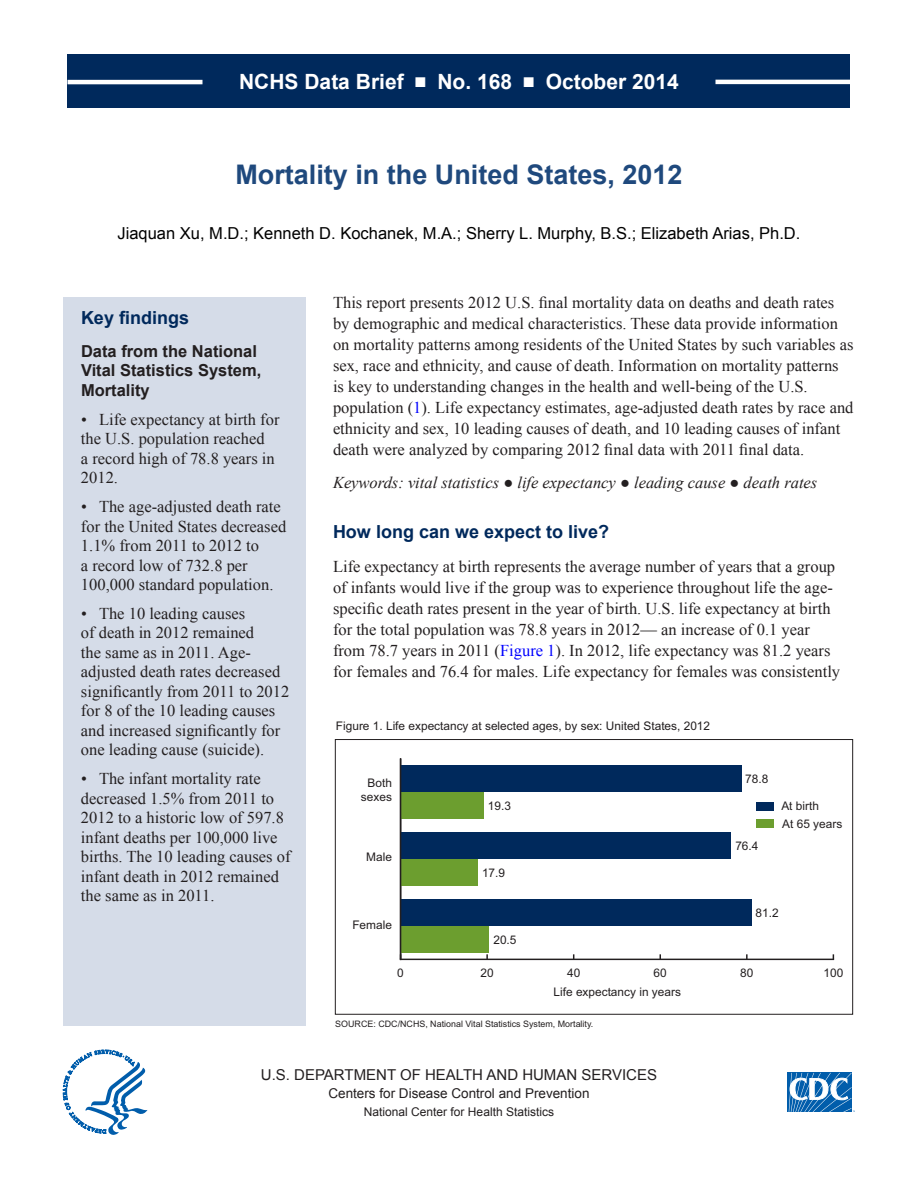
<style>
.page{position:relative;width:918px;height:1188px;background:#fff}
.page>*{position:absolute;margin:0;border:0;box-sizing:border-box;transform-origin:0 0}
.t1{font:700 27px "Arial";color:#1f497d}
.t2{font:700 21px "Arial";color:#fff}
.Heading_1{font:700 18px "Arial";color:#00295c}
.KFtitle{font:700 18px "Arial";color:#00295c}
.t3{font:16.5px/19.5px "Times New Roman";color:#231f20}
.t4{font:16.5px "Arial";color:#000}
.Keywords{font:italic 16.5px "Times New Roman";color:#231f20}
.KFsubtitle{font:700 16.5px/19.5px "Arial";color:#231f20}
.t5{font:15px "Arial";color:#231f20}
.t6{font:13.5px "Arial";color:#231f20}
.t7{font:12px "Arial";color:#231f20}
.t8{font:11.85px/13.4px "Arial";color:#231f20;text-align:center}
.t9{font:8.85px "Arial";color:#231f20}
.s1{color:#00f}
</style>
<div class="page">
<div style="left:68px;top:54px;width:782px;height:54px;background:#00295c"></div>
<hr style="left:68px;top:80px;width:134px;height:4px;background:#fff">
<hr style="left:716px;top:80px;width:134px;height:4px;background:#fff">
<svg style="left:787px;top:1072px;width:65px;height:1px"></svg>
<div style="left:787px;top:1073px;width:64px;height:39px;background:#015dab"></div>
<svg style="left:789px;top:1073px;width:66px;height:39px"></svg>
<svg style="left:63px;top:1050px;width:84px;height:85px"></svg>
<div style="left:63px;top:297px;width:243px;height:729px;background:#d5dce8"></div>
<div style="left:756px;top:819px;width:18px;height:9px;background:#6c9e2f"></div>
<div style="left:756px;top:802px;width:18px;height:8px;background:#00295c"></div>
<hr style="left:401px;top:959px;width:432px;height:1px;background:#231f20">
<div style="left:401px;top:792px;width:83px;height:27px;background:#6c9e2f"></div>
<div style="left:401px;top:859px;width:77px;height:27px;background:#6c9e2f"></div>
<div style="left:401px;top:926px;width:88px;height:27px;background:#6c9e2f"></div>
<div style="left:401px;top:766px;width:341px;height:26px;background:#00295c"></div>
<div style="left:401px;top:832px;width:330px;height:27px;background:#00295c"></div>
<div style="left:401px;top:899px;width:351px;height:27px;background:#00295c"></div>
<div style="left:335px;top:739px;width:518px;height:276px;border:1px solid #231f20"></div>
<hr style="left:400px;top:759px;width:1px;height:200px;background:#231f20">
<p class="t2" style="left:239px;top:67px;width:441px">NCHS Data Brief ■ No. 168 ■ October 2014</p>
<h1 class="t1" style="left:235px;top:157px;width:449px">Mortality in the United States, 2012</h1>
<p class="t4" style="left:118px;top:223px;width:684px">Jiaquan Xu, M.D.; Kenneth D. Kochanek, M.A.; Sherry L. Murphy, B.S.; Elizabeth Arias, Ph.D.</p>
<p class="KFtitle" style="left:81px;top:305px;width:110px">Key findings</p>
<p class="KFsubtitle" style="left:81px;top:342px;width:182px">Data from the National<br>Vital Statistics System,<br>Mortality</p>
<p class="t3" style="left:81px;top:409px;width:200px">• Life expectancy at birth for the U.S. population reached<br>a record high of 78.8 years in<br>2012.</p>
<p class="t3" style="left:81px;top:496px;width:207px">• The age-adjusted death rate for the United States decreased<br>1.1% from 2011 to 2012 to<br>a record low of 732.8 per<br>100,000 standard population.</p>
<p class="t3" style="left:81px;top:603px;width:210px">• The 10 leading causes<br>of death in 2012 remained<br>the same as in 2011. Age&shy;adjusted death rates decreased significantly from 2011 to 2012 for 8 of the 10 leading causes and increased significantly for one leading cause (suicide).</p>
<p class="t3" style="left:81px;top:769px;width:211px">• The infant mortality rate decreased 1.5% from 2011 to<br>2012 to a historic low of 597.8 infant deaths per 100,000 live births. The 10 leading causes of infant death in 2012 remained the same as in 2011.</p>
<p class="t3" style="left:333px;top:292px;width:522px;line-height:21px">This report presents 2012 U.S. final mortality data on deaths and death rates by demographic and medical characteristics. These data provide information on mortality patterns among residents of the United States by such variables as sex, race and ethnicity, and cause of death. Information on mortality patterns is key to understanding changes in the health and well-being of the U.S. population (<span class="s1">1</span>). Life expectancy estimates, age-adjusted death rates by race and ethnicity and sex, 10 leading causes of death, and 10 leading causes of infant death were analyzed by comparing 2012 final data with 2011 final data.</p>
<p class="Keywords" style="left:333px;top:472px;width:486px">Keywords: vital statistics ● life expectancy ● leading cause ● death rates</p>
<p class="Heading_1" style="left:333px;top:520px;width:278px">How long can we expect to live?</p>
<p class="t3" style="left:333px;top:556px;width:509px;line-height:21px">Life expectancy at birth represents the average number of years that a group of infants would live if the group was to experience throughout life the age&shy;specific death rates present in the year of birth. U.S. life expectancy at birth for the total population was 78.8 years in 2012— an increase of 0.1 year from 78.7 years in 2011 (<span class="s1">Figure 1</span>). In 2012, life expectancy was 81.2 years for females and 76.4 for males. Life expectancy for females was consistently</p>
<p class="t8" style="left:336px;top:719px;width:376px">Figure 1. Life expectancy at selected ages, by sex: United States, 2012</p>
<p class="t8" style="left:361px;top:777px;width:33px">Both sexes</p>
<p class="t8" style="left:366px;top:851px;width:27px">Male</p>
<p class="t8" style="left:352px;top:918px;width:41px">Female</p>
<p class="t8" style="left:488px;top:800px;width:25px">19.3</p>
<p class="t8" style="left:482px;top:866px;width:25px">17.9</p>
<p class="t8" style="left:493px;top:934px;width:25px">20.5</p>
<p class="t8" style="left:745px;top:772px;width:25px">78.8</p>
<p class="t8" style="left:735px;top:839px;width:25px">76.4</p>
<p class="t8" style="left:781px;top:800px;width:39px">At birth</p>
<p class="t8" style="left:782px;top:817px;width:62px">At 65 years</p>
<p class="t8" style="left:756px;top:906px;width:25px">81.2</p>
<p class="t8" style="left:397px;top:966px;width:8px">0</p>
<p class="t8" style="left:481px;top:966px;width:15px">20</p>
<p class="t8" style="left:567px;top:966px;width:15px">40</p>
<p class="t8" style="left:654px;top:966px;width:15px">60</p>
<p class="t8" style="left:740px;top:966px;width:15px">80</p>
<p class="t8" style="left:823px;top:966px;width:21px">100</p>
<p class="t8" style="left:554px;top:985px;width:129px">Life expectancy in years</p>
<p class="t9" style="left:335px;top:1018px;width:260px">SOURCE: CDC/NCHS, National Vital Statistics System, Mortality.</p>
<p class="t5" style="left:261px;top:1065px;width:398px">U.S. DEPARTMENT OF HEALTH AND HUMAN SERVICES</p>
<p class="t6" style="left:328px;top:1084px;width:263px">Centers for Disease Control and Prevention</p>
<p class="t7" style="left:364px;top:1104px;width:192px">National Center for Health Statistics</p>
</div>
